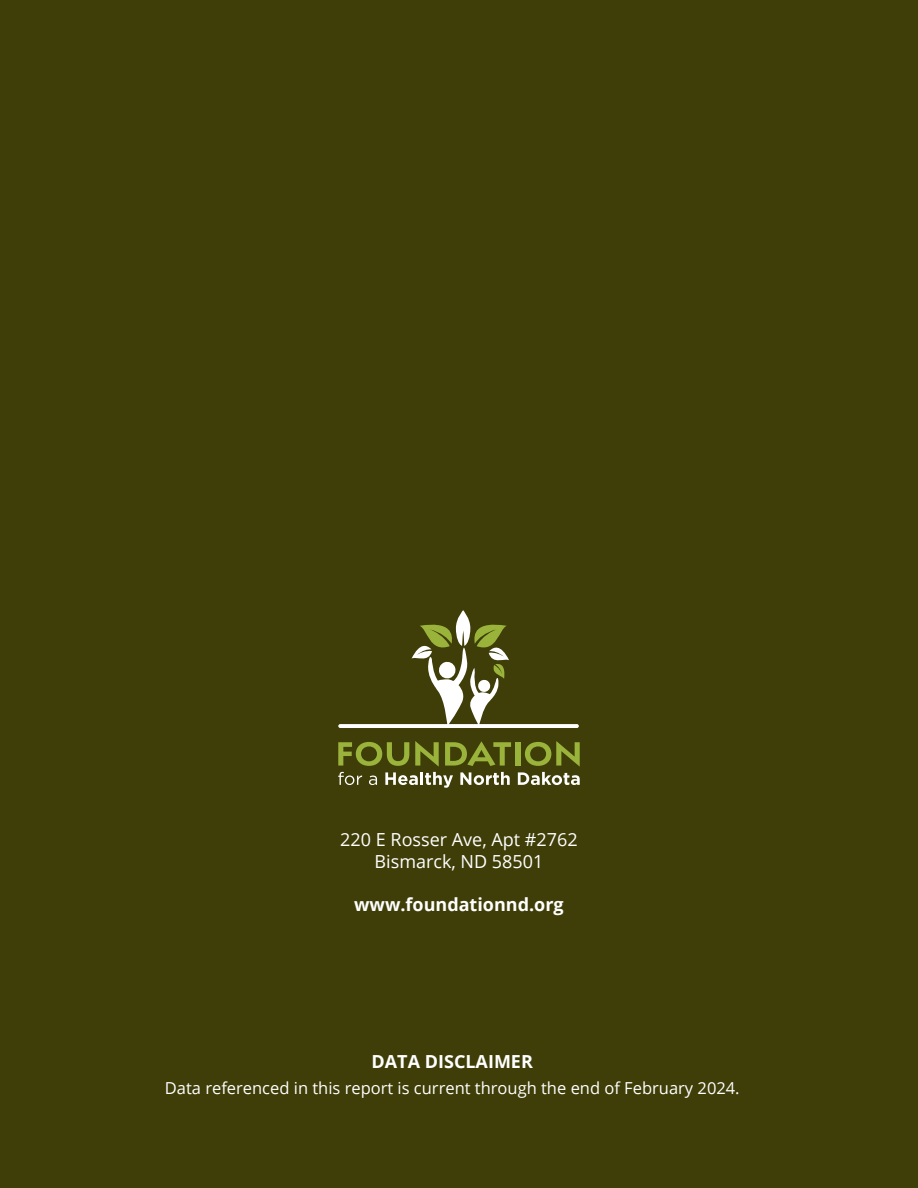
<style>
.page{position:relative;width:918px;height:1188px;background:#3f3e08}
.page>*{position:absolute;margin:0;border:0;box-sizing:border-box;transform-origin:0 0}
.t1{font:18px/21.6px "Open Sans";color:#fff;text-align:center}
.t2{font:700 18px "Open Sans";color:#fff}
.t3{font:16.5px "Open Sans";color:#fff}
</style>
<div class="page">
<svg style="left:338px;top:724px;width:241px;height:4px"></svg>
<svg style="left:412px;top:610px;width:97px;height:116px"></svg>
<svg style="left:338px;top:741px;width:173px;height:47px"></svg>
<div style="left:515px;top:742px;width:5px;height:24px;background:#9ab33b"></div>
<svg style="left:518px;top:741px;width:62px;height:44px"></svg>
<p class="t1" style="left:340px;top:829px;width:239px">220 E Rosser Ave, Apt #2762<br>Bismarck, ND 58501</p>
<p class="t2" style="left:354px;top:892px;width:211px">www.foundationnd.org</p>
<p class="t2" style="left:372px;top:1049px;width:163px">DATA DISCLAIMER</p>
<p class="t3" style="left:165px;top:1077px;width:576px">Data referenced in this report is current through the end of February 2024.</p>
</div>
